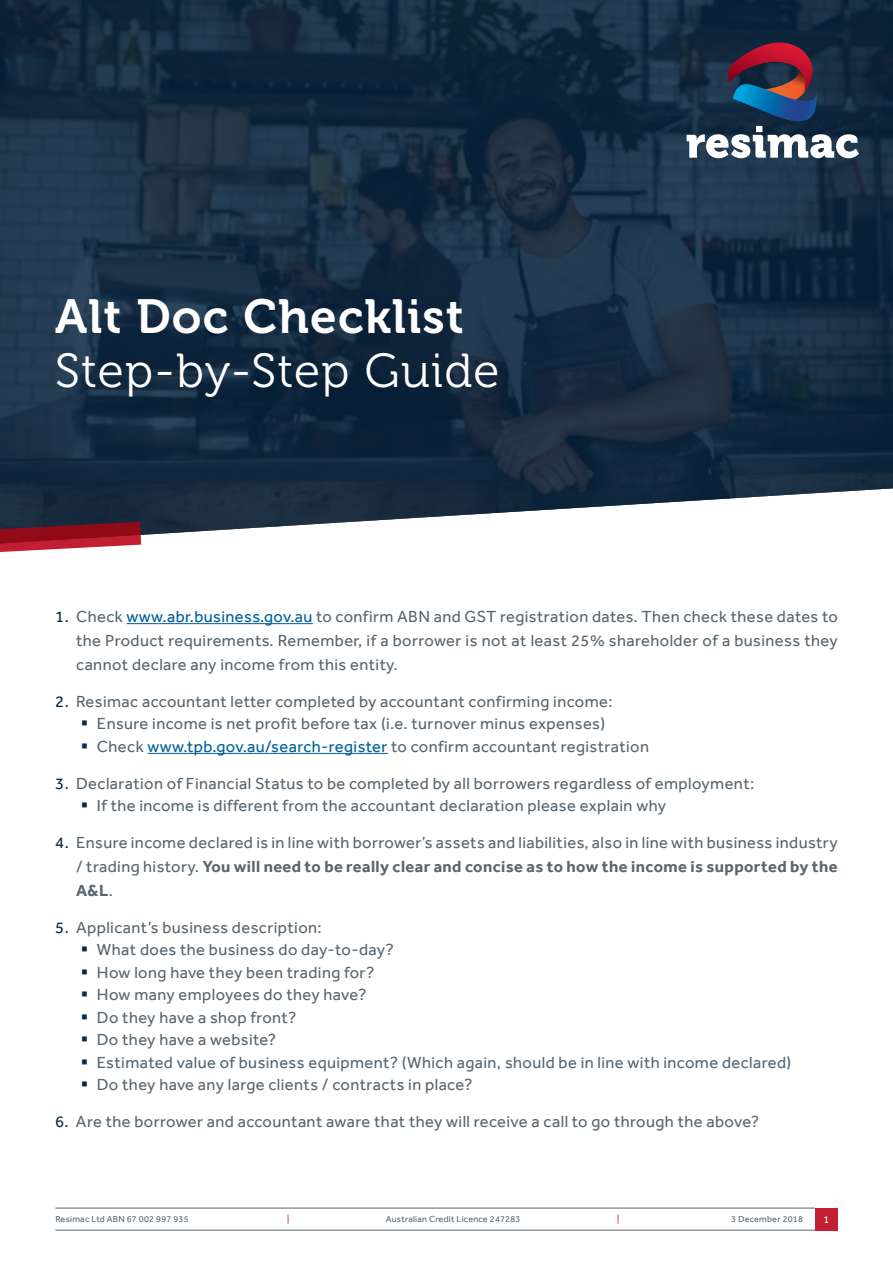
<style>
.page{position:relative;width:893px;height:1263px;background:#fff}
.page>*{position:absolute;margin:0;border:0;box-sizing:border-box;transform-origin:0 0}
.t1{font:47.7px "Museo 300";letter-spacing:.025em;color:#fff}
.t2{font:47.7px "Museo 700";letter-spacing:.025em;color:#fff}
.t3{font:16.5px/24px "Effra";letter-spacing:.025em;color:#596670;text-align:justify}
.t4{font:10.5px "Effra";color:#fff}
.t5{font:9px "Effra";letter-spacing:.025em;color:#596670}
.t6{font:9px "Effra";color:#c22032}
.s1{color:#092b49}
.s2{color:#00609c}
.s3{font-weight:700}
</style>
<div class="page">
<div style="left:815px;top:1208px;width:23px;height:22px;background:#c22032"></div>
<hr style="left:55px;top:1208px;width:760px;height:1px;background:#596670">
<hr style="left:55px;top:1230px;width:760px;height:1px;background:#596670">
<svg style="left:0;top:0;width:893px;height:545px;background:#23384c"></svg>
<hr style="left:127px;top:623px;width:186px;height:1px;background:#00609c">
<hr style="left:148px;top:753px;width:240px;height:1px;background:#00609c">
<svg style="left:0;top:522px;width:141px;height:30px;background:#9e3240"></svg>
<svg style="left:687px;top:43px;width:172px;height:115px;background:#454b60"></svg>
<h1 class="t2" style="left:55px;top:290px;width:410px">Alt Doc Checklist</h1>
<h1 class="t1" style="left:55px;top:345px;width:446px">Step-by-Step Guide</h1>
<p class="t3" style="left:76px;top:604px;width:763px;text-indent:-21px"><span class="s1">1.</span> Check <span class="s2">www.abr.business.gov.au</span> to confirm ABN and GST registration dates. Then check these dates to the Product requirements. Remember, if a borrower is not at least 25% shareholder of a business they cannot declare any income from this entity.</p>
<p class="t3" style="left:55px;top:689px;width:559px"><span class="s1">2.</span> Resimac accountant letter completed by accountant confirming income:</p>
<p class="t3" style="left:81px;top:712px;width:526px"><span class="s1">▪</span> Ensure income is net profit before tax (i.e. turnover minus expenses)</p>
<p class="t3" style="left:81px;top:734px;width:570px"><span class="s1">▪</span> Check <span class="s2">www.tpb.gov.au/search-register</span> to confirm accountant registration</p>
<p class="t3" style="left:55px;top:771px;width:700px"><span class="s1">3.</span> Declaration of Financial Status to be completed by all borrowers regardless of employment:</p>
<p class="t3" style="left:81px;top:793px;width:587px"><span class="s1">▪</span> If the income is different from the accountant declaration please explain why</p>
<p class="t3" style="left:76px;top:830px;width:763px;text-indent:-21px"><span class="s1">4.</span> Ensure income declared is in line with borrower’s assets and liabilities, also in line with business industry / trading history. <span class="s3">You will need to be really clear and concise as to how the income is supported by the A&amp;L</span>.</p>
<p class="t3" style="left:55px;top:915px;width:268px"><span class="s1">5.</span> Applicant’s business description:</p>
<p class="t3" style="left:81px;top:937px;width:315px"><span class="s1">▪</span> What does the business do day-to-day?</p>
<p class="t3" style="left:81px;top:960px;width:295px"><span class="s1">▪</span> How long have they been trading for?</p>
<p class="t3" style="left:81px;top:982px;width:287px"><span class="s1">▪</span> How many employees do they have?</p>
<p class="t3" style="left:81px;top:1005px;width:217px"><span class="s1">▪</span> Do they have a shop front?</p>
<p class="t3" style="left:81px;top:1027px;width:197px"><span class="s1">▪</span> Do they have a website?</p>
<p class="t3" style="left:81px;top:1050px;width:712px"><span class="s1">▪</span> Estimated value of business equipment? (Which again, should be in line with income declared)</p>
<p class="t3" style="left:81px;top:1072px;width:393px"><span class="s1">▪</span> Do they have any large clients / contracts in place?</p>
<p class="t3" style="left:55px;top:1109px;width:706px"><span class="s1">6.</span> Are the borrower and accountant aware that they will receive a call to go through the above?</p>
<p class="t5" style="left:55px;top:1213px;width:135px">Resimac Ltd ABN 67 002 997 935</p>
<p class="t6" style="left:287px;top:1213px;width:4px">|</p>
<p class="t5" style="left:386px;top:1213px;width:136px">Australian Credit Licence 247283</p>
<p class="t6" style="left:617px;top:1213px;width:4px">|</p>
<p class="t5" style="left:731px;top:1213px;width:73px">3 December 2018</p>
<p class="t4" style="left:824px;top:1213px;width:7px">1</p>
</div>
